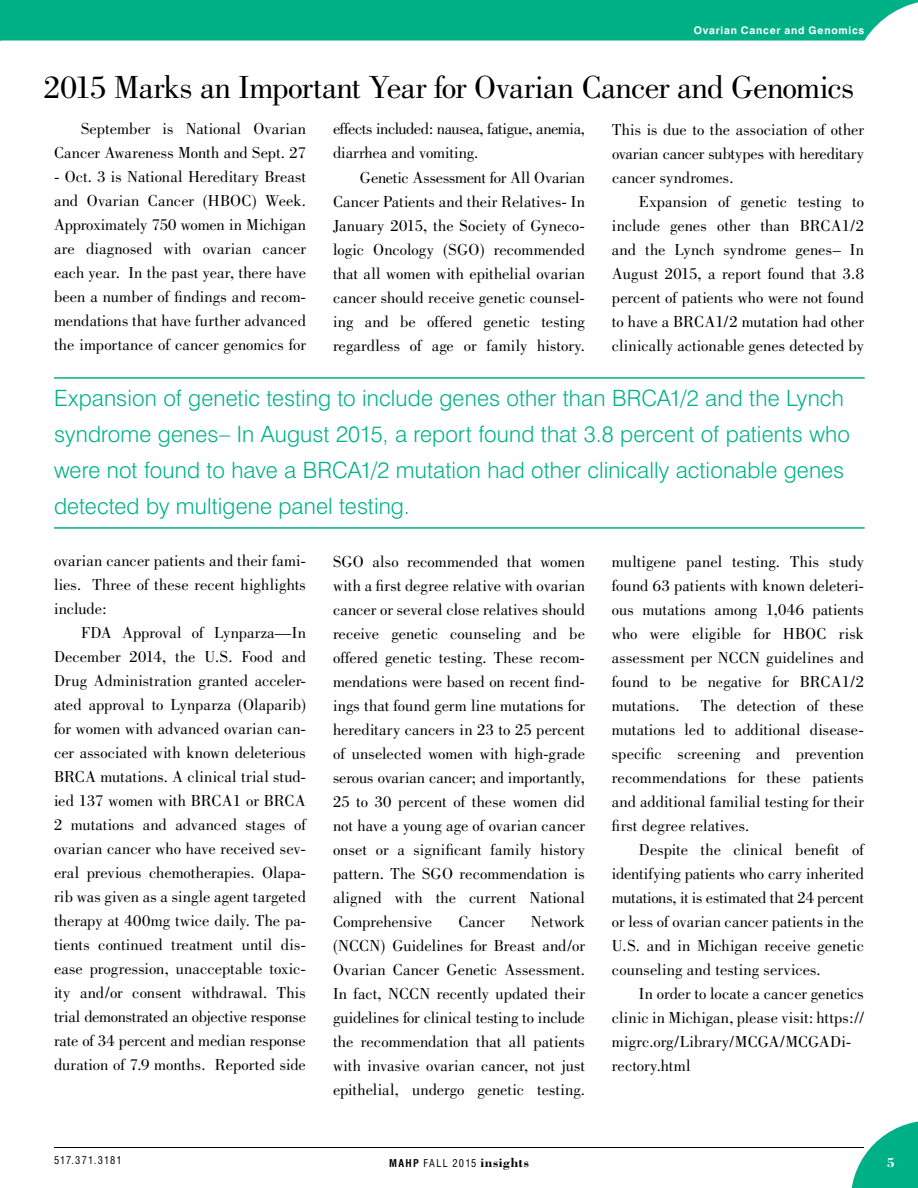
<style>
.page{position:relative;width:918px;height:1188px;background:#fff}
.page>*{position:absolute;margin:0;border:0;box-sizing:border-box;transform-origin:0 0}
.t1{font:33px "Bodoni";letter-spacing:-.02em;color:#000}
.t2{font:300 22.5px/36px "Swiss 721 BT";letter-spacing:.005em;color:#00b188}
.t3{font:16.5px/24px "Bodoni";color:#000;text-align:justify}
.t4{font:16.5px/24px "Bodoni";letter-spacing:-.02em;color:#000}
.t5{font:700 13.5px "Bodoni";color:#fff}
.t6{font:condensed 10.5px "Swiss 721 BT";letter-spacing:.105em;color:#000}
.t7{font:700 10.5px "Swiss 721 BT";letter-spacing:.07em;color:#fff}
.s1{font-weight:700}
.s2{font-family:"Bodoni";font-weight:700;font-stretch:normal;font-size:13.5px}
</style>
<div class="page">
<hr style="left:54px;top:377px;width:811px;height:2px;background:#00b188">
<hr style="left:54px;top:527px;width:811px;height:2px;background:#00b188">
<svg style="left:851px;top:1121px;width:67px;height:67px"></svg>
<hr style="left:54px;top:1147px;width:810px;height:1px;background:#000">
<div style="left:0;top:0;width:918px;height:40px;background:#00b188"></div>
<p class="t7" style="left:694px;top:24px;width:172px">Ovarian Cancer and Genomics</p>
<h1 class="t1" style="left:44px;top:69px;width:812px">2015 Marks an Important Year for Ovarian Cancer and Genomics</h1>
<p class="t3" style="left:54px;top:117px;width:254px;text-align:right">September is National Ovarian<br>Cancer Awareness Month and Sept. 27</p>
<p class="t3" style="left:54px;top:165px;width:254px">- Oct. 3 is National Hereditary Breast and Ovarian Cancer (HBOC) Week.<br>Approximately 750 women in Michigan are diagnosed with ovarian cancer each year. In the past year, there have been a number of findings and recom&shy;mendations that have further advanced the importance of cancer genomics for</p>
<p class="t4" style="left:333px;top:117px;width:254px">effects included: nausea, fatigue, anemia, diarrhea and vomiting.</p>
<p class="t3" style="left:333px;top:165px;width:254px;text-indent:27px">Genetic Assessment for All Ovarian Cancer Patients and their Relatives- In January 2015, the Society of Gyneco&shy;logic Oncology (SGO) recommended that all women with epithelial ovarian cancer should receive genetic counsel&shy;ing and be offered genetic testing regardless of age or family history.</p>
<p class="t3" style="left:612px;top:117px;width:254px">This is due to the association of other ovarian cancer subtypes with hereditary cancer syndromes.</p>
<p class="t3" style="left:612px;top:189px;width:254px;text-indent:27px">Expansion of genetic testing to include genes other than BRCA1/2 and the Lynch syndrome genes– In August 2015, a report found that 3.8 percent of patients who were not found to have a BRCA1/2 mutation had other clinically actionable genes detected by</p>
<p class="t2" style="left:54px;top:379px;width:798px">Expansion of genetic testing to include genes other than BRCA1/2 and the Lynch syndrome genes– In August 2015, a report found that 3.8 percent of patients who were not found to have a BRCA1/2 mutation had other clinically actionable genes detected by multigene panel testing.</p>
<p class="t3" style="left:54px;top:549px;width:254px">ovarian cancer patients and their fami&shy;lies. Three of these recent highlights include:</p>
<p class="t3" style="left:54px;top:621px;width:254px;text-indent:27px">FDA Approval of Lynparza—In December 2014, the U.S. Food and Drug Administration granted acceler&shy;ated approval to Lynparza (Olaparib) for women with advanced ovarian can&shy;cer associated with known deleterious BRCA mutations. A clinical trial stud&shy;ied 137 women with BRCA1 or BRCA 2 mutations and advanced stages of ovarian cancer who have received sev&shy;eral previous chemotherapies. Olapa&shy;rib was given as a single agent targeted therapy at 400mg twice daily. The pa&shy;tients continued treatment until dis&shy;ease progression, unacceptable toxic&shy;ity and/or consent withdrawal. This trial demonstrated an objective response rate of 34 percent and median response duration of 7.9 months. Reported side</p>
<p class="t3" style="left:333px;top:549px;width:254px">SGO also recommended that women with a first degree relative with ovarian cancer or several close relatives should receive genetic counseling and be offered genetic testing. These recom&shy;mendations were based on recent find&shy;ings that found germ line mutations for hereditary cancers in 23 to 25 percent of unselected women with high-grade serous ovarian cancer; and importantly, 25 to 30 percent of these women did not have a young age of ovarian cancer onset or a significant family history pattern. The SGO recommendation is aligned with the current National Comprehensive</p>
<p class="t3" style="left:333px;top:909px;width:254px;text-indent:198px">Network (NCCN) Guidelines for Breast and/or Ovarian Cancer Genetic Assessment.<br>In fact, NCCN recently updated their guidelines for clinical testing to include the recommendation that all patients with invasive ovarian cancer, not just epithelial, undergo genetic testing.</p>
<p class="t3" style="left:458px;top:909px;width:48px">Cancer</p>
<p class="t3" style="left:612px;top:549px;width:254px">multigene panel testing. This study found 63 patients with known deleteri&shy;ous mutations among 1,046 patients who were eligible for HBOC risk assessment per NCCN guidelines and found to be negative for BRCA1/2 mutations.</p>
<p class="t3" style="left:612px;top:693px;width:254px;text-indent:89px">The detection of these mutations led to additional disease&shy;specific screening and prevention recommendations for these patients and additional familial testing for their first degree relatives.</p>
<p class="t3" style="left:612px;top:837px;width:254px;text-indent:27px">Despite the clinical benefit of identifying patients who carry inherited mutations, it is estimated that 24 percent or less of ovarian cancer patients in the U.S. and in Michigan receive genetic counseling and testing services.</p>
<p class="t3" style="left:612px;top:981px;width:254px;text-align:left;text-indent:27px">In order to locate a cancer genetics clinic in Michigan, please visit: https:// migrc.org/Library/MCGA/MCGADi&shy;rectory.html</p>
<p class="t6" style="left:54px;top:1154px;width:69px">517.371.3181</p>
<p class="t6" style="left:389px;top:1156px;width:141px"><span class="s1">MAHP</span> FALL 2015 <span class="s2">insights</span></p>
<p class="t5" style="left:887px;top:1154px;width:10px">5</p>
</div>
